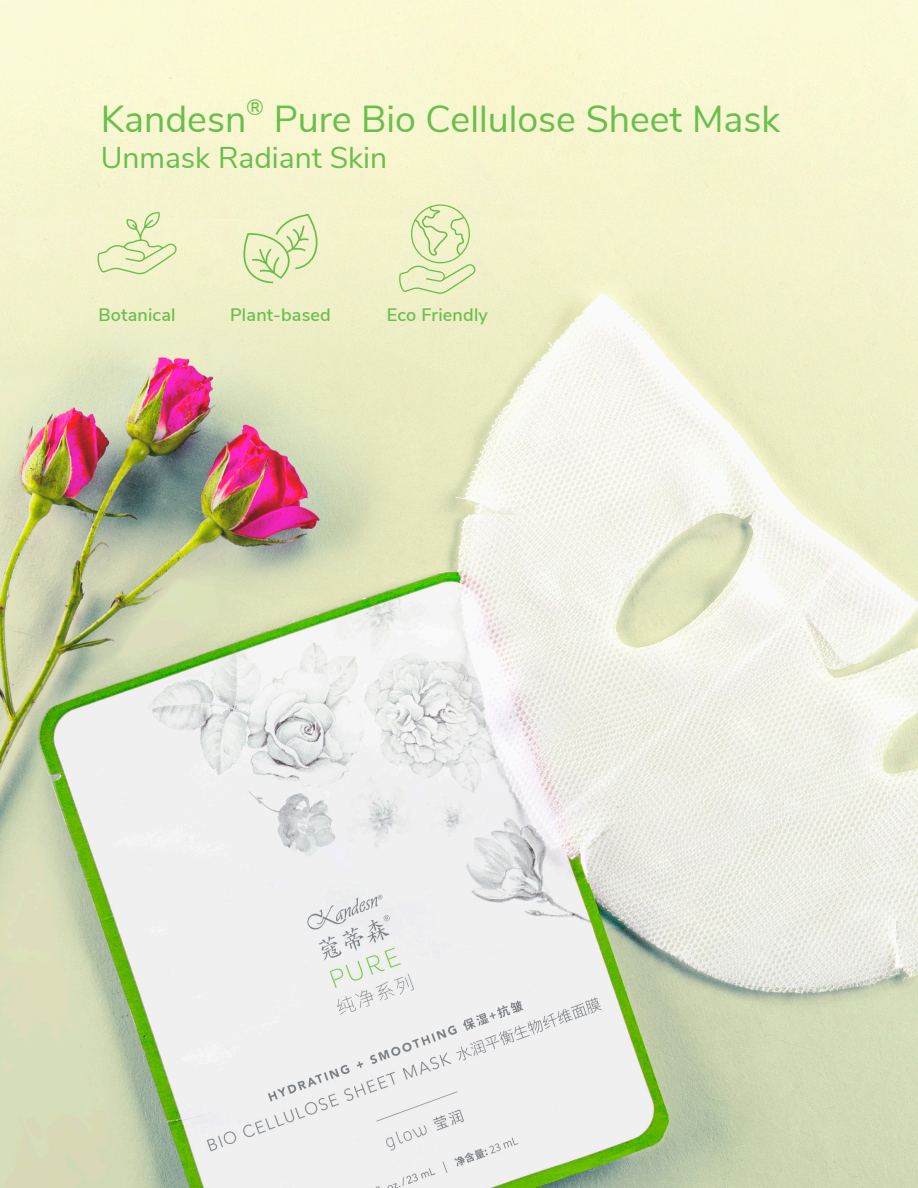
<style>
.page{position:relative;width:918px;height:1188px;background:#fff}
.page>*{position:absolute;margin:0;border:0;box-sizing:border-box;transform-origin:0 0}
.t1{font:37.5px "Nunito Sans";color:#6abe4d}
.t2{font:30px "Nunito Sans";color:#6abe4d}
.t3{font:21.9px "Nunito Sans";color:#6abe4d}
.t4{font:600 18px "Nunito Sans";letter-spacing:.01em;color:#6bbd4b}
</style>
<div class="page">
<img style="left:0;top:0;width:918px;height:1188px">
<svg style="left:97px;top:212px;width:80px;height:63px"></svg>
<svg style="left:242px;top:214px;width:79px;height:69px"></svg>
<svg style="left:399px;top:204px;width:77px;height:90px"></svg>
<p class="t1" style="left:101px;top:92px;width:147px">Kandesn</p>
<p class="t3" style="left:246px;top:92px;width:19px">®</p>
<p class="t1" style="left:274px;top:92px;width:508px">Pure Bio Cellulose Sheet Mask</p>
<p class="t2" style="left:101px;top:136px;width:288px">Unmask Radiant Skin</p>
<p class="t4" style="left:99px;top:302px;width:79px">Botanical</p>
<p class="t4" style="left:230px;top:302px;width:102px">Plant-based</p>
<p class="t4" style="left:387px;top:302px;width:103px">Eco Friendly</p>
</div>
